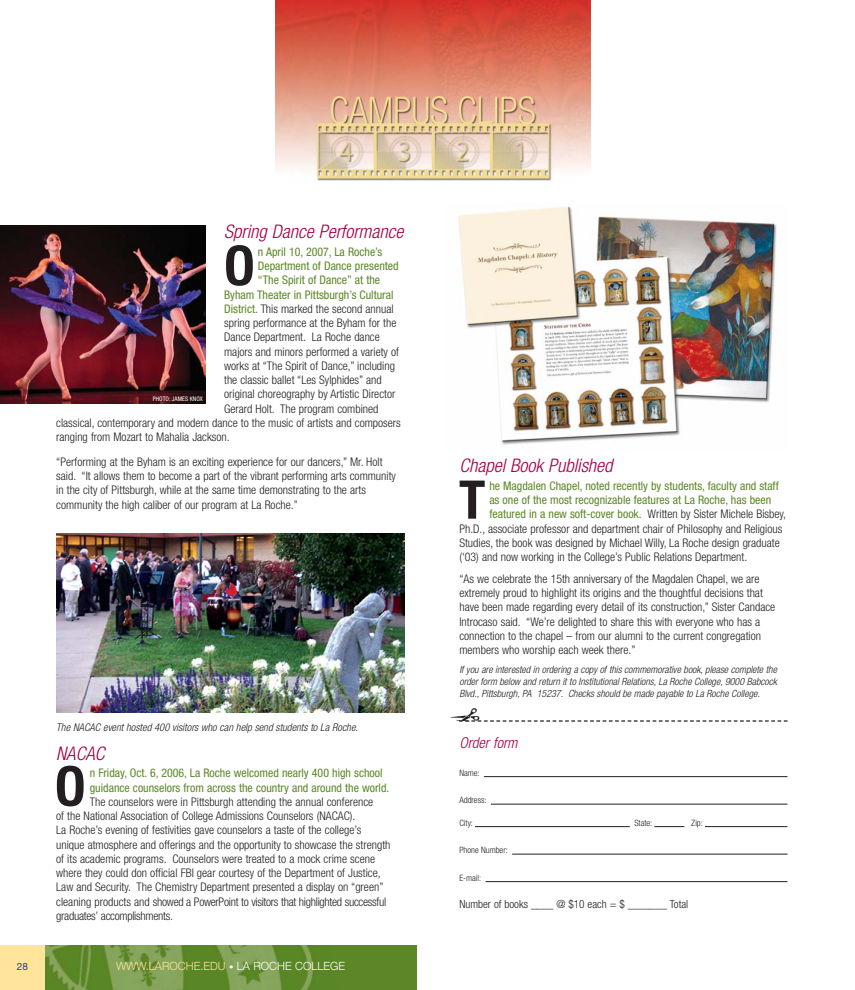
<style>
.page{position:relative;width:855px;height:990px;background:#fff}
.page>*{position:absolute;margin:0;border:0;box-sizing:border-box;transform-origin:0 0}
.t1{font:700 condensed 55px "Helvetica Neue";color:#231f20}
.t2{font:700 condensed 53.38px "Helvetica Neue";color:#231f20}
.t3{font:italic 300 condensed 18.75px "Helvetica Neue";color:#a30046}
.t4{font:italic 300 condensed 15px "Helvetica Neue";color:#a30046}
.t5{font:300 condensed 11.88px/14.2px "Helvetica Neue";color:#231f20}
.t6{font:condensed 11.88px "Helvetica Neue";color:#5c8727}
.t7{font:300 condensed 11.88px "Helvetica Neue";letter-spacing:-.025em;color:#231f20}
.t8{font:300 condensed 11.25px "Helvetica Neue";color:#231f20}
.t9{font:300 11.25px "Helvetica Neue";color:#ffe49c}
.t10{font:italic 300 condensed 10.62px "Helvetica Neue";color:#231f20}
.t11{font:italic 300 condensed 10px/12px "Helvetica Neue";color:#231f20}
.t12{font:10px "Helvetica Neue";color:#2b3795}
.t13{font:300 condensed 8.75px "Helvetica Neue";color:#231f20}
.t14{font:condensed 6.25px "Helvetica Neue";color:#fff}
.s1{font-weight:400;color:#5c8727}
.s2{font-size:8.75px;color:#fff}
.s3{color:#fff}
.s4{font-weight:300;color:#231f20}
</style>
<div class="page">
<div style="left:0;top:945px;width:45px;height:45px;background:#ffe49c"></div>
<div style="left:45px;top:945px;width:371px;height:45px;background:#5c8727"></div>
<img style="left:45px;top:945px;width:268px;height:45px">
<img style="left:276px;top:0;width:315px;height:181px">
<hr style="left:484px;top:776px;width:304px;height:1px;background:#231f20">
<hr style="left:491px;top:804px;width:297px;height:1px;background:#231f20">
<hr style="left:475px;top:826px;width:155px;height:1px;background:#231f20">
<hr style="left:654px;top:826px;width:30px;height:1px;background:#231f20">
<hr style="left:705px;top:826px;width:83px;height:1px;background:#231f20">
<hr style="left:512px;top:854px;width:275px;height:1px;background:#231f20">
<hr style="left:486px;top:881px;width:302px;height:1px;background:#231f20">
<img style="left:56px;top:533px;width:349px;height:180px">
<img style="left:0;top:225px;width:205px;height:178px">
<img style="left:458px;top:206px;width:319px;height:239px">
<svg style="left:459px;top:720px;width:329px;height:2px"></svg>
<p class="t3" style="left:224px;top:225px;width:184px">Spring Dance Performance</p>
<p class="t6" style="left:258px;top:247px;width:126px">n April 10, 2007, La Roche’s</p>
<p class="t6" style="left:258px;top:262px;width:142px">Department of Dance presented</p>
<p class="t6" style="left:258px;top:276px;width:124px">“The Spirit of Dance” at the</p>
<p class="t6" style="left:224px;top:290px;width:171px">Byham Theater in Pittsburgh’s Cultural</p>
<p class="t5" style="left:224px;top:303px;width:171px"><span class="s1">District.</span> This marked the second annual</p>
<p class="t5" style="left:224px;top:317px;width:174px">spring performance at the Byham for the</p>
<p class="t5" style="left:224px;top:331px;width:157px">Dance Department. La Roche dance</p>
<p class="t5" style="left:224px;top:345px;width:176px">majors and minors performed a variety of</p>
<p class="t5" style="left:224px;top:360px;width:172px">works at “The Spirit of Dance,” including</p>
<p class="t5" style="left:224px;top:374px;width:159px">the classic ballet “Les Sylphides” and</p>
<p class="t5" style="left:224px;top:388px;width:173px">original choreography by Artistic Director</p>
<p class="t5" style="left:224px;top:402px;width:156px">Gerard Holt. The program combined</p>
<p class="t5" style="left:56px;top:417px;width:346px">classical, contemporary and modern dance to the music of artists and composers</p>
<p class="t5" style="left:56px;top:431px;width:175px">ranging from Mozart to Mahalia Jackson.</p>
<p class="t5" style="left:56px;top:456px;width:341px">“Performing at the Byham is an exciting experience for our dancers,” Mr. Holt said. “It allows them to become a part of the vibrant performing arts community in the city of Pittsburgh, while at the same time demonstrating to the arts community the high caliber of our program at La Roche.”</p>
<p class="t1" style="left:224px;top:246px;width:32px">O</p>
<p class="t14" style="left:153px;top:396px;width:51px">PHOTO: JAMES KNOX</p>
<p class="t10" style="left:56px;top:723px;width:305px">The NACAC event hosted 400 visitors who can help send students to La Roche.</p>
<p class="t3" style="left:56px;top:746px;width:53px">NACAC</p>
<p class="t6" style="left:90px;top:769px;width:294px">n Friday, Oct. 6, 2006, La Roche welcomed nearly 400 high school</p>
<p class="t6" style="left:90px;top:783px;width:301px">guidance counselors from across the country and around the world.</p>
<p class="t5" style="left:90px;top:796px;width:285px">The counselors were in Pittsburgh attending the annual conference</p>
<p class="t5" style="left:56px;top:810px;width:301px">of the National Association of College Admissions Counselors (NACAC).</p>
<p class="t5" style="left:56px;top:824px;width:307px">La Roche’s evening of festivities gave counselors a taste of the college’s</p>
<p class="t5" style="left:56px;top:838px;width:336px">unique atmosphere and offerings and the opportunity to showcase the strength</p>
<p class="t5" style="left:56px;top:853px;width:320px">of its academic programs. Counselors were treated to a mock crime scene</p>
<p class="t5" style="left:56px;top:867px;width:326px">where they could don official FBI gear courtesy of the Department of Justice,</p>
<p class="t5" style="left:56px;top:881px;width:329px">Law and Security. The Chemistry Department presented a display on “green”</p>
<p class="t7" style="left:56px;top:897px;width:332px">cleaning products and showed a PowerPoint to visitors that highlighted successful</p>
<p class="t7" style="left:56px;top:911px;width:118px">graduates’ accomplishments.</p>
<p class="t1" style="left:55px;top:766px;width:32px">O</p>
<p class="t12" style="left:17px;top:963px;width:13px">28</p>
<p class="t9" style="left:116px;top:960px;width:231px">WWW.LAROCHE.EDU <span class="s2">•</span> <span class="s3">LA ROCHE COLLEGE</span></p>
<p class="t3" style="left:459px;top:459px;width:158px">Chapel Book Published</p>
<p class="t6" style="left:489px;top:481px;width:291px">he Magdalen Chapel, noted recently by students, faculty and staff</p>
<p class="t6" style="left:489px;top:496px;width:283px">as one of the most recognizable features at La Roche, has been</p>
<p class="t6" style="left:489px;top:510px;width:298px">featured in a new soft-cover book. <span class="s4">Written by Sister Michele Bisbey,</span></p>
<p class="t5" style="left:459px;top:522px;width:324px">Ph.D., associate professor and department chair of Philosophy and Religious</p>
<p class="t5" style="left:459px;top:537px;width:322px">Studies, the book was designed by Michael Willy, La Roche design graduate</p>
<p class="t5" style="left:459px;top:551px;width:289px">(‘03) and now working in the College’s Public Relations Department.</p>
<p class="t5" style="left:459px;top:573px;width:317px">“As we celebrate the 15th anniversary of the Magdalen Chapel, we are extremely proud to highlight its origins and the thoughtful decisions that have been made regarding every detail of its construction,” Sister Candace Introcaso said. “We’re delighted to share this with everyone who has a connection to the chapel – from our alumni to the current congregation members who worship each week there.”</p>
<p class="t11" style="left:459px;top:664px;width:321px">If you are interested in ordering a copy of this commemorative book, please complete the order form below and return it to Institutional Relations, La Roche College, 9000 Babcock<br>Blvd., Pittsburgh, PA 15237. Checks should be made payable to La Roche College.</p>
<p class="t4" style="left:459px;top:738px;width:63px">Order form</p>
<p class="t13" style="left:459px;top:770px;width:22px">Name:</p>
<p class="t13" style="left:459px;top:797px;width:29px">Address:</p>
<p class="t13" style="left:459px;top:820px;width:15px">City:</p>
<p class="t13" style="left:634px;top:820px;width:19px">State:</p>
<p class="t13" style="left:691px;top:820px;width:13px">Zip:</p>
<p class="t13" style="left:459px;top:847px;width:50px">Phone Number:</p>
<p class="t13" style="left:459px;top:875px;width:23px">E-mail:</p>
<p class="t8" style="left:459px;top:900px;width:230px">Number of books ____ @ $10 each = $ _______ Total</p>
<p class="t2" style="left:459px;top:481px;width:28px">T</p>
</div>
